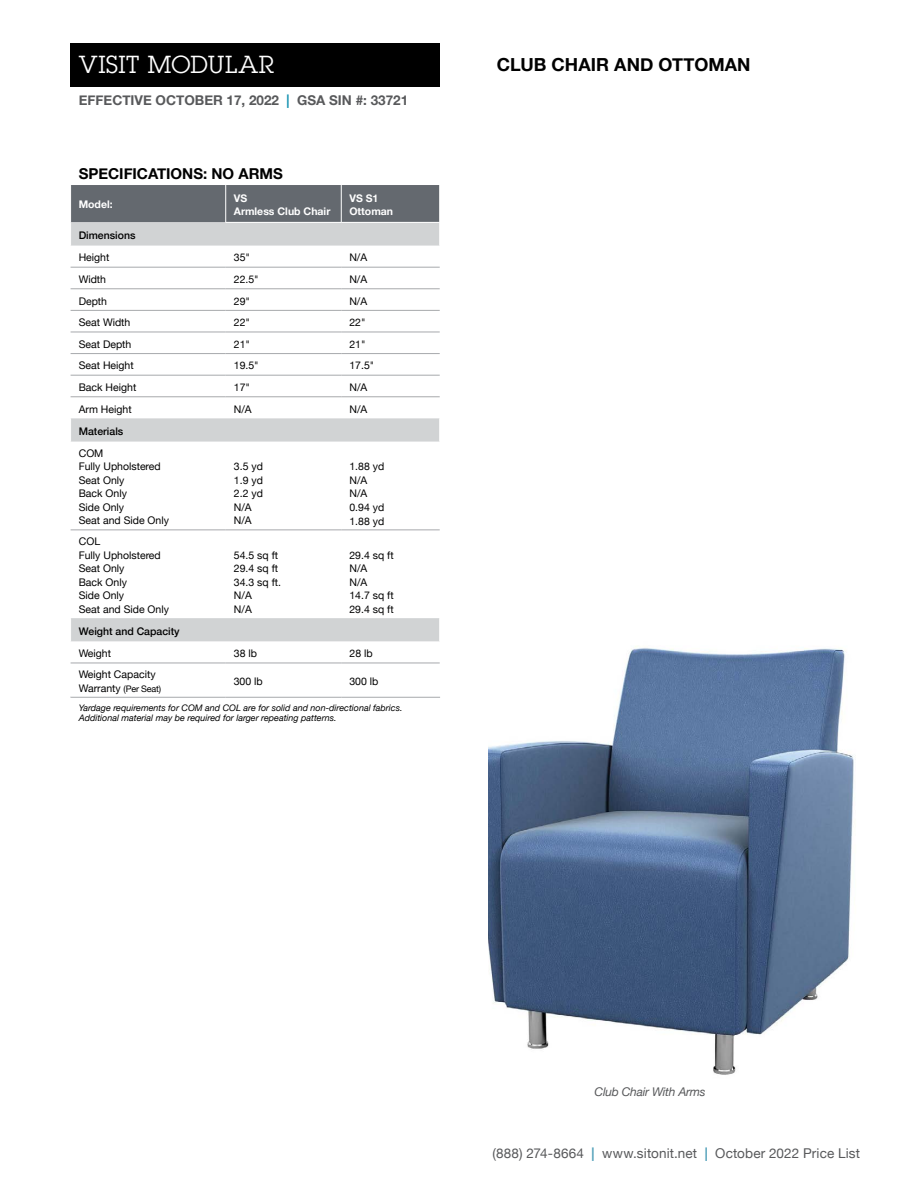
<style>
.page{position:relative;width:918px;height:1188px;background:#fff}
.page>*{position:absolute;margin:0;border:0;box-sizing:border-box;transform-origin:0 0}
.t1{font:24px "Lubalin Graph Std";letter-spacing:.025em;color:#fff}
.t2{font:700 18px "Helvetica Neue";letter-spacing:.005em;color:#000}
.t3{font:700 15px "Helvetica Neue";color:#000}
.t4{font:13.5px "Helvetica Neue";letter-spacing:.01em;color:#58595b}
.t5{font:700 13.5px "Helvetica Neue";color:#58595b}
.t6{font:italic 12px "Helvetica Neue";letter-spacing:-.02em;color:#58595b}
.t7{font:10.5px/13.5px "Helvetica Neue";color:#000}
.t8{font:500 10.5px "Helvetica Neue";color:#000}
.t9{font:700 10.5px/13px "Helvetica Neue";color:#fff}
.t10{font:italic 9px/10.5px "Helvetica Neue";color:#000}
.t11{font:9px "Helvetica Neue";letter-spacing:-.02em;color:#000}
.s1{color:#108faf}
.s2{font-size:10.5px}
.s3{font-weight:700;color:#4e9eb8}
</style>
<div class="page">
<div style="left:70px;top:43px;width:370px;height:43px;background:#000"></div>
<svg style="left:71px;top:266px;width:369px;height:375px"></svg>
<svg style="left:439px;top:418px;width:1px;height:24px"></svg>
<svg style="left:439px;top:618px;width:1px;height:23px"></svg>
<hr style="left:71px;top:267px;width:155px;height:1px;background:#a7a9ac">
<hr style="left:226px;top:267px;width:115px;height:1px;background:#a7a9ac">
<hr style="left:341px;top:267px;width:99px;height:1px;background:#a7a9ac">
<hr style="left:71px;top:288px;width:155px;height:1px;background:#a7a9ac">
<hr style="left:226px;top:288px;width:115px;height:1px;background:#a7a9ac">
<hr style="left:341px;top:288px;width:99px;height:1px;background:#a7a9ac">
<hr style="left:71px;top:310px;width:155px;height:1px;background:#a7a9ac">
<hr style="left:226px;top:310px;width:115px;height:1px;background:#a7a9ac">
<hr style="left:341px;top:310px;width:99px;height:1px;background:#a7a9ac">
<hr style="left:71px;top:332px;width:155px;height:1px;background:#a7a9ac">
<hr style="left:226px;top:332px;width:115px;height:1px;background:#a7a9ac">
<hr style="left:341px;top:332px;width:99px;height:1px;background:#a7a9ac">
<hr style="left:71px;top:353px;width:155px;height:1px;background:#a7a9ac">
<hr style="left:226px;top:353px;width:115px;height:1px;background:#a7a9ac">
<hr style="left:341px;top:353px;width:99px;height:1px;background:#a7a9ac">
<hr style="left:71px;top:375px;width:155px;height:1px;background:#a7a9ac">
<hr style="left:226px;top:375px;width:115px;height:1px;background:#a7a9ac">
<hr style="left:341px;top:375px;width:99px;height:1px;background:#a7a9ac">
<hr style="left:71px;top:396px;width:155px;height:1px;background:#a7a9ac">
<hr style="left:226px;top:396px;width:115px;height:1px;background:#a7a9ac">
<hr style="left:341px;top:396px;width:99px;height:1px;background:#a7a9ac">
<hr style="left:71px;top:529px;width:155px;height:1px;background:#a7a9ac">
<hr style="left:226px;top:529px;width:115px;height:1px;background:#a7a9ac">
<hr style="left:341px;top:529px;width:99px;height:1px;background:#a7a9ac">
<hr style="left:70px;top:697px;width:156px;height:1px;background:#a7a9ac">
<hr style="left:226px;top:697px;width:115px;height:1px;background:#a7a9ac">
<hr style="left:341px;top:697px;width:99px;height:1px;background:#a7a9ac">
<svg style="left:71px;top:185px;width:369px;height:61px;background:#8f9397"></svg>
<hr style="left:225px;top:222px;width:116px;height:1px;background:#fff">
<hr style="left:341px;top:222px;width:99px;height:1px;background:#fff">
<hr style="left:71px;top:663px;width:155px;height:1px;background:#a7a9ac">
<hr style="left:226px;top:663px;width:115px;height:1px;background:#a7a9ac">
<hr style="left:341px;top:663px;width:99px;height:1px;background:#a7a9ac">
<img style="left:489px;top:646px;width:365px;height:429px">
<h1 class="t1" style="left:79px;top:50px;width:197px">VISIT MODULAR</h1>
<h2 class="t2" style="left:497px;top:51px;width:255px">CLUB CHAIR AND OTTOMAN</h2>
<p class="t5" style="left:79px;top:89px;width:331px">EFFECTIVE OCTOBER 17, 2022 <span class="s1">|</span> GSA SIN #: 33721</p>
<h3 class="t3" style="left:79px;top:162px;width:206px">SPECIFICATIONS: NO ARMS</h3>
<p class="t9" style="left:79px;top:198px;width:36px">Model:</p>
<p class="t9" style="left:234px;top:192px;width:98px">VS<br>Armless Club Chair</p>
<p class="t9" style="left:349px;top:192px;width:45px">VS S1<br>Ottoman</p>
<p class="t8" style="left:79px;top:227px;width:58px">Dimensions</p>
<p class="t7" style="left:79px;top:252px;width:32px">Height</p>
<p class="t7" style="left:234px;top:252px;width:18px">35"</p>
<p class="t7" style="left:349px;top:252px;width:19px">N/A</p>
<p class="t7" style="left:79px;top:273px;width:29px">Width</p>
<p class="t7" style="left:234px;top:273px;width:26px">22.5"</p>
<p class="t7" style="left:349px;top:273px;width:19px">N/A</p>
<p class="t7" style="left:79px;top:295px;width:30px">Depth</p>
<p class="t7" style="left:234px;top:295px;width:18px">29"</p>
<p class="t7" style="left:349px;top:295px;width:19px">N/A</p>
<p class="t7" style="left:79px;top:316px;width:53px">Seat Width</p>
<p class="t7" style="left:234px;top:316px;width:18px">22"</p>
<p class="t7" style="left:349px;top:316px;width:18px">22"</p>
<p class="t7" style="left:79px;top:338px;width:54px">Seat Depth</p>
<p class="t7" style="left:234px;top:338px;width:18px">21"</p>
<p class="t7" style="left:349px;top:338px;width:18px">21"</p>
<p class="t7" style="left:79px;top:359px;width:57px">Seat Height</p>
<p class="t7" style="left:234px;top:359px;width:26px">19.5"</p>
<p class="t7" style="left:349px;top:359px;width:26px">17.5"</p>
<p class="t7" style="left:79px;top:381px;width:59px">Back Height</p>
<p class="t7" style="left:234px;top:381px;width:18px">17"</p>
<p class="t7" style="left:349px;top:381px;width:19px">N/A</p>
<p class="t7" style="left:79px;top:403px;width:54px">Arm Height</p>
<p class="t7" style="left:234px;top:403px;width:19px">N/A</p>
<p class="t7" style="left:349px;top:403px;width:19px">N/A</p>
<p class="t8" style="left:79px;top:423px;width:46px">Materials</p>
<p class="t7" style="left:79px;top:447px;width:92px">COM<br>Fully Upholstered<br>Seat Only<br>Back Only<br>Side Only<br>Seat and Side Only</p>
<p class="t7" style="left:234px;top:461px;width:30px">3.5 yd<br>1.9 yd<br>2.2 yd<br>N/A<br>N/A</p>
<p class="t7" style="left:349px;top:461px;width:36px">1.88 yd<br>N/A<br>N/A<br>0.94 yd<br>1.88 yd</p>
<p class="t7" style="left:79px;top:535px;width:92px">COL<br>Fully Upholstered<br>Seat Only<br>Back Only<br>Side Only<br>Seat and Side Only</p>
<p class="t7" style="left:234px;top:549px;width:49px">54.5 sq ft<br>29.4 sq ft<br>34.3 sq ft.<br>N/A<br>N/A</p>
<p class="t7" style="left:349px;top:549px;width:46px">29.4 sq ft<br>N/A<br>N/A<br>14.7 sq ft<br>29.4 sq ft</p>
<p class="t8" style="left:79px;top:623px;width:102px">Weight and Capacity</p>
<p class="t7" style="left:79px;top:647px;width:34px">Weight</p>
<p class="t7" style="left:234px;top:647px;width:25px">38 lb</p>
<p class="t7" style="left:350px;top:647px;width:25px">28 lb</p>
<p class="t7" style="left:79px;top:669px;width:78px">Weight Capacity</p>
<p class="t11" style="left:79px;top:682px;width:84px"><span class="s2">Warranty</span> (Per Seat)</p>
<p class="t7" style="left:234px;top:675px;width:30px">300 lb</p>
<p class="t7" style="left:349px;top:675px;width:30px">300 lb</p>
<p class="t10" style="left:79px;top:703px;width:325px">Yardage requirements for COM and COL are for solid and non-directional fabrics.<br>Additional material may be required for larger repeating patterns.</p>
<p class="t6" style="left:595px;top:1083px;width:113px">Club Chair With Arms</p>
<p class="t4" style="left:493px;top:1143px;width:369px">(888) 274-8664 <span class="s3">|</span> www.sitonit.net <span class="s3">|</span> October 2022 Price List</p>
</div>
